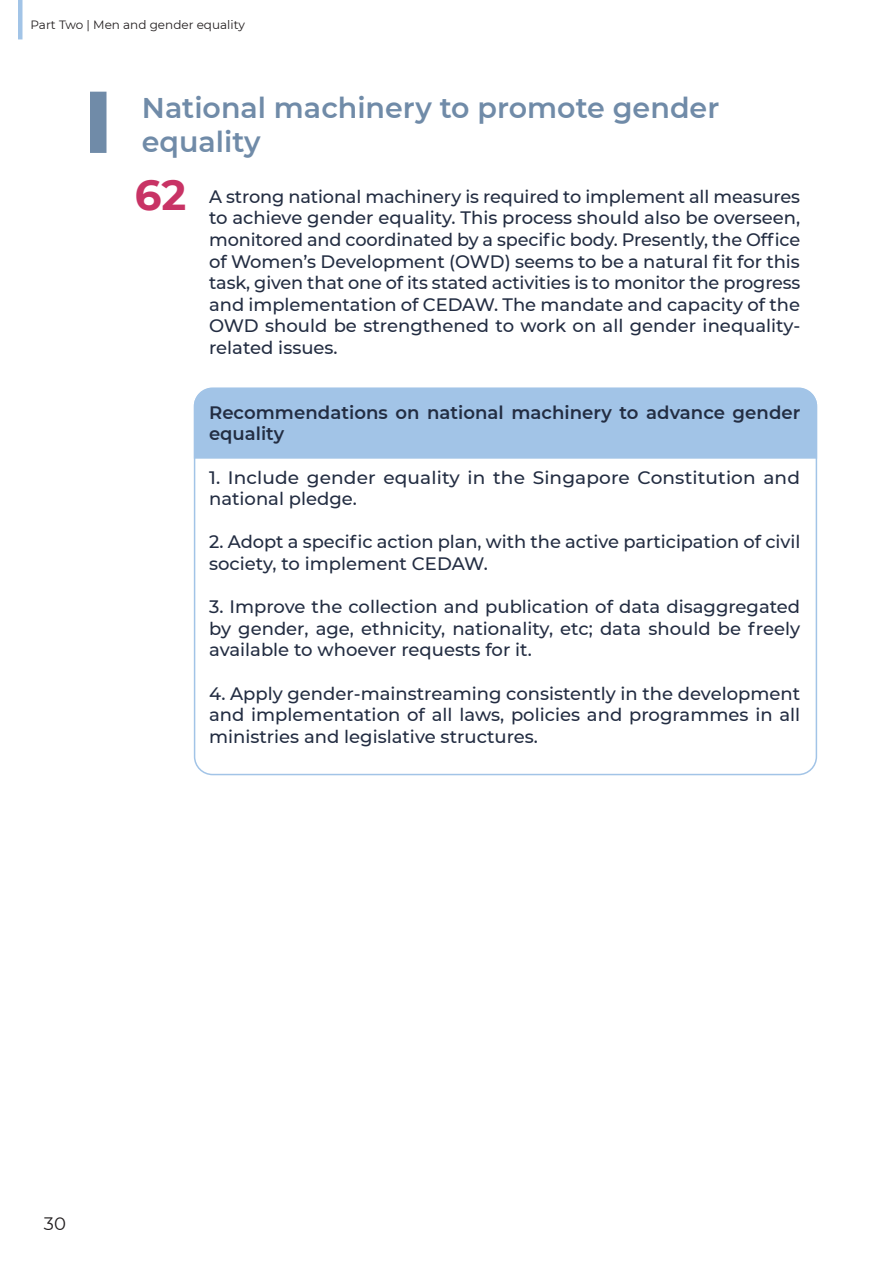
<style>
.page{position:relative;width:893px;height:1263px;background:#fff}
.page>*{position:absolute;margin:0;border:0;box-sizing:border-box;transform-origin:0 0}
.t1{font:700 42px "Montserrat";color:#c83365}
.t2{font:600 28.5px/34.2px "Montserrat";color:#708ba8}
.t3{font:500 18px/21.6px "Montserrat";color:#232d42;text-align:justify}
.t4{font:600 18px/21.6px "Montserrat";color:#232d42}
.t5{font:18px "Montserrat";color:#231f20}
.t6{font:12px "Montserrat";color:#231f20}
</style>
<div class="page">
<div style="left:194px;top:390px;width:623px;height:69px;background:#a2c4e7"></div>
<div style="left:194px;top:387px;width:623px;height:388px;border:2px solid #a2c4e7;border-radius:18px"></div>
<div style="left:90px;top:92px;width:16px;height:61px;background:#708ba8"></div>
<hr style="left:18px;top:0;width:4px;height:39px;background:#a2c4e7">
<p class="t6" style="left:30px;top:16px;width:216px">Part Two | Men and gender equality</p>
<h2 class="t2" style="left:142px;top:89px;width:579px">National machinery to promote gender equality</h2>
<h1 class="t1" style="left:135px;top:165px;width:53px">62</h1>
<p class="t3" style="left:209px;top:185px;width:593px">A strong national machinery is required to implement all measures to achieve gender equality. This process should also be overseen, monitored and coordinated by a specific body. Presently, the Office of Women’s Development (OWD) seems to be a natural fit for this task, given that one of its stated activities is to monitor the progress and implementation of CEDAW. The mandate and capacity of the OWD should be strengthened to work on all gender inequality&shy;related issues.</p>
<p class="t4" style="left:209px;top:401px;width:593px">Recommendations on national machinery to advance gender equality</p>
<p class="t3" style="left:209px;top:466px;width:592px">1. Include gender equality in the Singapore Constitution and national pledge.</p>
<p class="t3" style="left:209px;top:530px;width:593px">2. Adopt a specific action plan, with the active participation of civil society, to implement CEDAW.</p>
<p class="t3" style="left:209px;top:595px;width:593px">3. Improve the collection and publication of data disaggregated by gender, age, ethnicity, nationality, etc; data should be freely available to whoever requests for it.</p>
<p class="t3" style="left:209px;top:682px;width:593px">4. Apply gender-mainstreaming consistently in the development and implementation of all laws, policies and programmes in all ministries and legislative structures.</p>
<p class="t5" style="left:44px;top:1211px;width:24px">30</p>
</div>
